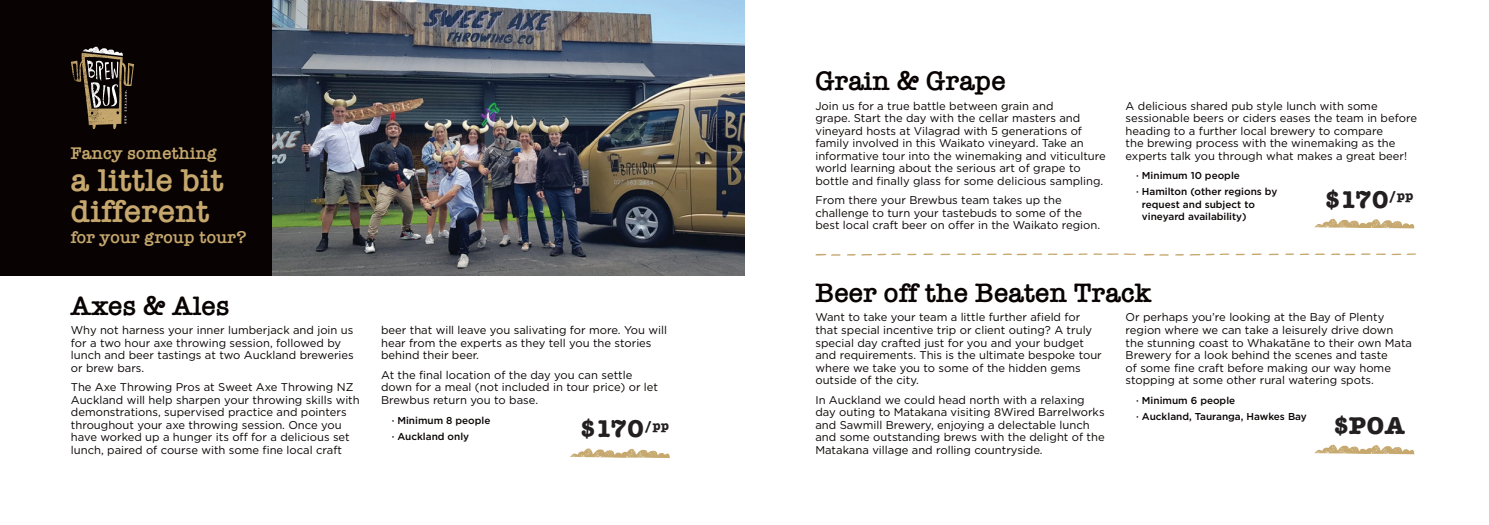
<style>
.page{position:relative;width:1489px;height:525px;background:#fff}
.page>*{position:absolute;margin:0;border:0;box-sizing:border-box;transform-origin:0 0}
.t1{font:600 32.5px/31.2px "American Typewriter";letter-spacing:.01em;color:#c6a86e}
.t2{font:600 27.5px "American Typewriter";color:#080302}
.t3{font:700 25px "American Typewriter";letter-spacing:.03em;color:#231f20}
.t4{font:600 17.5px "American Typewriter";letter-spacing:.01em;color:#c6a86e}
.t5{font:11.25px/12.5px "Gotham";color:#080302}
.t6{font:500 10px/16px "Gotham";color:#080302}
</style>
<div class="page">
<div style="left:0;top:0;width:303px;height:275px;background:#080302"></div>
<img style="left:273px;top:0;width:471px;height:275px">
<svg style="left:570px;top:448px;width:100px;height:10px"></svg>
<svg style="left:1314px;top:444px;width:100px;height:10px"></svg>
<svg style="left:1314px;top:218px;width:100px;height:10px"></svg>
<svg style="left:923px;top:253px;width:10px;height:2px"></svg>
<svg style="left:815px;top:254px;width:25px;height:1px"></svg>
<svg style="left:940px;top:253px;width:10px;height:2px"></svg>
<svg style="left:907px;top:253px;width:9px;height:2px"></svg>
<svg style="left:971px;top:253px;width:25px;height:2px"></svg>
<svg style="left:861px;top:253px;width:40px;height:2px"></svg>
<svg style="left:957px;top:253px;width:8px;height:2px"></svg>
<svg style="left:1093px;top:253px;width:42px;height:2px"></svg>
<svg style="left:1002px;top:253px;width:85px;height:2px"></svg>
<svg style="left:1251px;top:253px;width:10px;height:2px"></svg>
<svg style="left:1143px;top:254px;width:25px;height:1px"></svg>
<svg style="left:1268px;top:253px;width:10px;height:2px"></svg>
<svg style="left:1235px;top:253px;width:9px;height:2px"></svg>
<svg style="left:1189px;top:253px;width:40px;height:2px"></svg>
<svg style="left:1285px;top:253px;width:39px;height:2px"></svg>
<svg style="left:1331px;top:253px;width:54px;height:2px"></svg>
<svg style="left:1391px;top:253px;width:24px;height:2px"></svg>
<svg style="left:71px;top:47px;width:63px;height:82px"></svg>
<h3 class="t4" style="left:71px;top:140px;width:147px">Fancy something</h3>
<h1 class="t1" style="left:71px;top:163px;width:154px">a little bit different</h1>
<h3 class="t4" style="left:71px;top:223px;width:177px">for your group tour?</h3>
<h2 class="t2" style="left:71px;top:284px;width:160px">Axes &amp; Ales</h2>
<p class="t5" style="left:71px;top:323px;width:284px">Why not harness your inner lumberjack and join us for a two hour axe throwing session, followed by lunch and beer tastings at two Auckland breweries or brew bars.</p>
<p class="t5" style="left:71px;top:380px;width:290px">The Axe Throwing Pros at Sweet Axe Throwing NZ Auckland will help sharpen your throwing skills with demonstrations, supervised practice and pointers throughout your axe throwing session. Once you have worked up a hunger its off for a delicious set lunch, paired of course with some fine local craft</p>
<p class="t5" style="left:381px;top:323px;width:287px">beer that will leave you salivating for more. You will hear from the experts as they tell you the stories behind their beer.</p>
<p class="t5" style="left:381px;top:368px;width:278px">At the final location of the day you can settle down for a meal (not included in tour price) or let<br>Brewbus return you to base.</p>
<p class="t6" style="left:392px;top:411px;width:100px">· Minimum 8 people · Auckland only</p>
<h3 class="t3" style="left:580px;top:407px;width:90px">$170<sup>/pp</sup></h3>
<h2 class="t2" style="left:815px;top:60px;width:192px">Grain &amp; Grape</h2>
<p class="t5" style="left:815px;top:99px;width:292px">Join us for a true battle between grain and<br>grape. Start the day with the cellar masters and vineyard hosts at Vilagrad with 5 generations of family involved in this Waikato vineyard. Take an informative tour into the winemaking and viticulture world learning about the serious art of grape to bottle and finally glass for some delicious sampling.</p>
<p class="t5" style="left:815px;top:194px;width:286px">From there your Brewbus team takes up the challenge to turn your tastebuds to some of the best local craft beer on offer in the Waikato region.</p>
<p class="t5" style="left:1125px;top:99px;width:293px">A delicious shared pub style lunch with some sessionable beers or ciders eases the team in before heading to a further local brewery to compare<br>the brewing process with the winemaking as the experts talk you through what makes a great beer!</p>
<p class="t6" style="left:1136px;top:167px;width:143px">· Minimum 10 people<br>· Hamilton (other regions by</p>
<p class="t6" style="left:1141px;top:198px;width:114px;line-height:12.5px">request and subject to vineyard availability)</p>
<h3 class="t3" style="left:1324px;top:178px;width:90px">$170<sup>/pp</sup></h3>
<h2 class="t2" style="left:815px;top:271px;width:338px">Beer off the Beaten Track</h2>
<p class="t5" style="left:815px;top:311px;width:288px">Want to take your team a little further afield for that special incentive trip or client outing? A truly special day crafted just for you and your budget and requirements. This is the ultimate bespoke tour where we take you to some of the hidden gems outside of the city.</p>
<p class="t5" style="left:815px;top:393px;width:291px">In Auckland we could head north with a relaxing day outing to Matakana visiting 8Wired Barrelworks and Sawmill Brewery, enjoying a delectable lunch and some outstanding brews with the delight of the Matakana village and rolling countryside.</p>
<p class="t5" style="left:1125px;top:311px;width:288px">Or perhaps you’re looking at the Bay of Plenty region where we can take a leisurely drive down the stunning coast to Whakatāne to their own Mata Brewery for a look behind the scenes and taste<br>of some fine craft before making our way home stopping at some other rural watering spots.</p>
<p class="t6" style="left:1136px;top:392px;width:172px">· Minimum 6 people<br>· Auckland, Tauranga, Hawkes Bay</p>
<h3 class="t3" style="left:1332px;top:403px;width:73px">$POA</h3>
</div>
